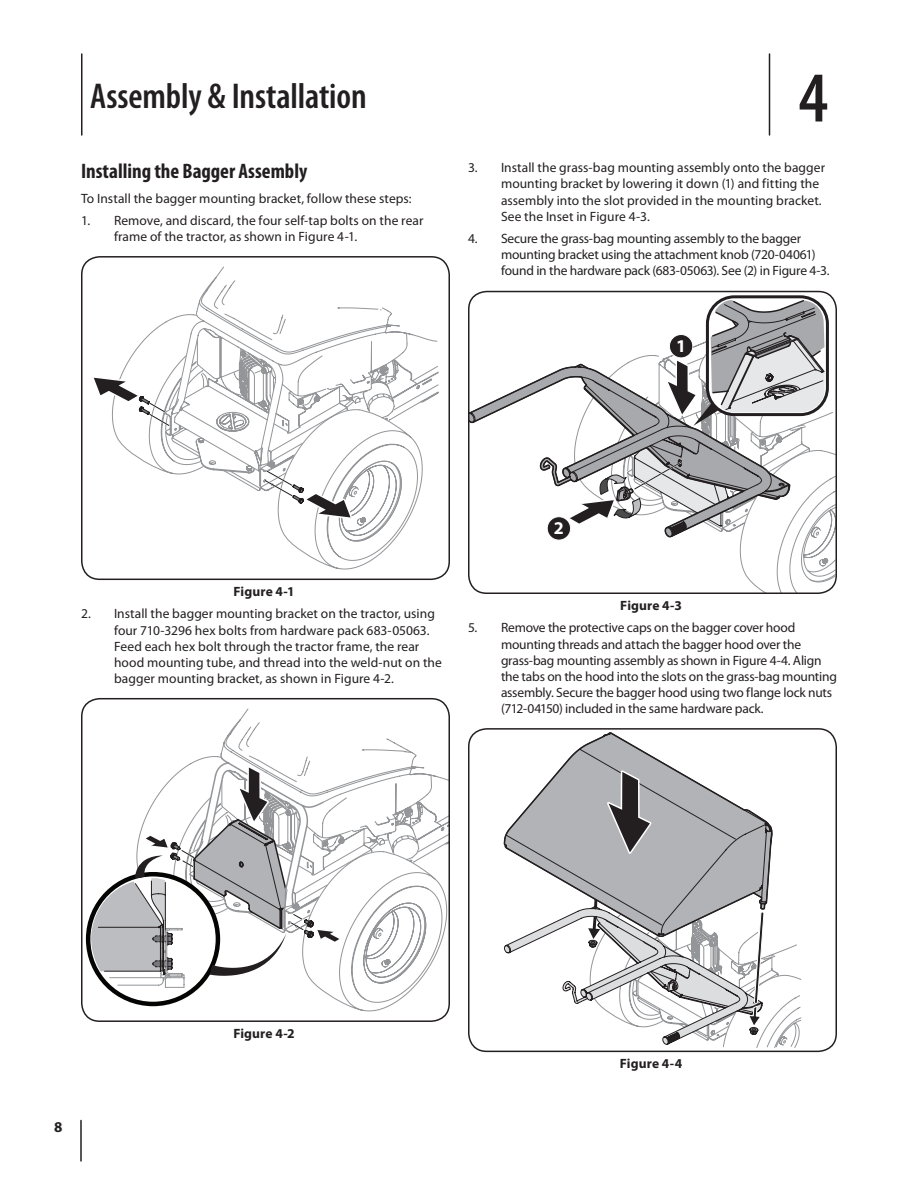
<style>
.page{position:relative;width:918px;height:1188px;background:#fff}
.page>*{position:absolute;margin:0;border:0;box-sizing:border-box;transform-origin:0 0}
.t1{font:600 condensed 72px "Myriad Pro";color:#231f20}
.t2{font:600 condensed 36px "Myriad Pro";letter-spacing:-.005em;color:#231f20}
.Heading{font:700 condensed 21px "Myriad Pro";color:#231f20}
.t3{font:700 18px "Myriad Pro";color:#fff}
.Page_Number__Left{font:700 15px "Myriad Pro";color:#231f20}
.Body{font:13.5px/16.2px "Myriad Pro";letter-spacing:-.005em;color:#231f20}
.t4{font:700 13.5px "Myriad Pro";letter-spacing:.005em;color:#231f20}
</style>
<div class="page">
<hr style="left:81px;top:54px;width:1px;height:81px;background:#231f20">
<hr style="left:769px;top:54px;width:1px;height:81px;background:#231f20">
<hr style="left:80px;top:1120px;width:2px;height:41px;background:#231f20">
<svg style="left:170px;top:289px;width:222px;height:32px"></svg>
<svg style="left:93px;top:321px;width:346px;height:249px"></svg>
<div style="left:81px;top:256px;width:369px;height:324px;border:2px solid #231f20;border-radius:18px"></div>
<svg style="left:87px;top:731px;width:362px;height:281px"></svg>
<div style="left:81px;top:698px;width:369px;height:324px;border:2px solid #231f20;border-radius:18px"></div>
<div style="left:706px;top:295px;width:123px;height:121px;border:3px solid #231f20;border-radius:27px"></div>
<svg style="left:469px;top:299px;width:367px;height:294px"></svg>
<div style="left:468px;top:291px;width:369px;height:303px;border:2px solid #231f20;border-radius:18px"></div>
<svg style="left:504px;top:732px;width:269px;height:147px"></svg>
<svg style="left:607px;top:770px;width:45px;height:84px;background:#828184"></svg>
<svg style="left:504px;top:879px;width:298px;height:169px"></svg>
<div style="left:468px;top:728px;width:369px;height:324px;border:2px solid #231f20;border-radius:18px"></div>
<h2 class="t2" style="left:90px;top:74px;width:278px">Assembly &amp; Installation</h2>
<h1 class="t1" style="left:799px;top:53px;width:31px">4</h1>
<p class="Heading" style="left:81px;top:158px;width:228px">Installing the Bagger Assembly</p>
<p class="Body" style="left:81px;top:190px;width:332px">To Install the bagger mounting bracket, follow these steps:</p>
<p class="Body" style="left:114px;top:212px;width:311px;text-indent:-33px">1. Remove, and discard, the four self-tap bolts on the rear frame of the tractor, as shown in Figure 4-1.</p>
<p class="Body" style="left:501px;top:159px;width:326px;text-indent:-33px">3. Install the grass-bag mounting assembly onto the bagger mounting bracket by lowering it down (1) and fitting the assembly into the slot provided in the mounting bracket.<br>See the Inset in Figure 4-3.</p>
<p class="Body" style="left:501px;top:230px;width:330px;text-indent:-33px">4. Secure the grass-bag mounting assembly to the bagger mounting bracket using the attachment knob (720-04061) found in the hardware pack (683-05063). See (2) in Figure 4-3.</p>
<p class="t3" style="left:676px;top:334px;width:11px">1</p>
<p class="t4" style="left:234px;top:583px;width:62px">Figure 4-1</p>
<p class="Body" style="left:114px;top:606px;width:329px;text-indent:-33px">2. Install the bagger mounting bracket on the tractor, using four 710-3296 hex bolts from hardware pack 683-05063.<br>Feed each hex bolt through the tractor frame, the rear hood mounting tube, and thread into the weld-nut on the bagger mounting bracket, as shown in Figure 4-2.</p>
<p class="t3" style="left:554px;top:516px;width:11px">2</p>
<p class="t4" style="left:620px;top:597px;width:63px">Figure 4-3</p>
<p class="Body" style="left:501px;top:620px;width:337px;text-indent:-33px">5. Remove the protective caps on the bagger cover hood mounting threads and attach the bagger hood over the grass-bag mounting assembly as shown in Figure 4-4. Align the tabs on the hood into the slots on the grass-bag mounting assembly. Secure the bagger hood using two flange lock nuts (712-04150) included in the same hardware pack.</p>
<p class="Page_Number__Left" style="left:54px;top:1117px;width:10px">8</p>
<p class="t4" style="left:233px;top:1025px;width:63px">Figure 4-2</p>
<p class="t4" style="left:620px;top:1055px;width:64px">Figure 4-4</p>
</div>
